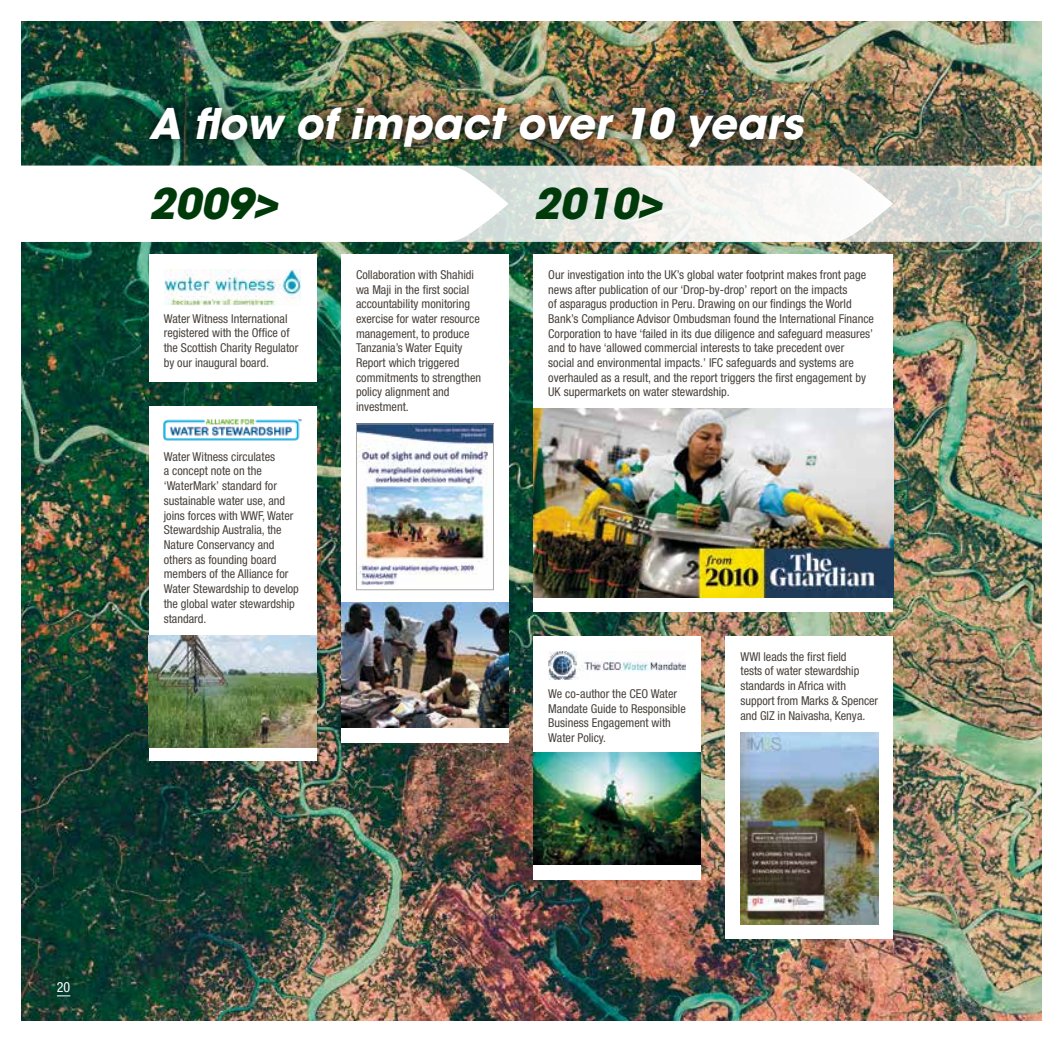
<style>
.page{position:relative;width:1042px;height:1042px;background:#fff}
.page>*{position:absolute;margin:0;border:0;box-sizing:border-box;transform-origin:0 0}
.t1{font:italic 700 42px "Avant Garde LT";color:#fff}
.t2{font:italic 700 42px "Avant Garde LT";color:#003a0a}
.t3{font:condensed 14px "Helvetica Neue LT";color:#fff}
.t4{font:condensed 12.25px/14.7px "Helvetica Neue LT";color:#49423c}
</style>
<div class="page">
<img style="left:21px;top:21px;width:1021px;height:1000px">
<svg style="left:893px;top:166px;width:149px;height:76px;background:#d5d7d1"></svg>
<svg style="left:21px;top:166px;width:872px;height:76px"></svg>
<svg style="left:57px;top:995px;width:13px;height:1px"></svg>
<img style="left:135px;top:92px;width:684px;height:70px">
<div style="left:149px;top:254px;width:167px;height:127px;background:#fff"></div>
<div style="left:149px;top:406px;width:167px;height:355px;background:#fff"></div>
<div style="left:341px;top:254px;width:167px;height:489px;background:#fff"></div>
<div style="left:533px;top:254px;width:360px;height:357px;background:#fff"></div>
<div style="left:533px;top:636px;width:168px;height:243px;background:#fff"></div>
<div style="left:725px;top:636px;width:168px;height:303px;background:#fff"></div>
<img style="left:165px;top:269px;width:135px;height:36px">
<img style="left:164px;top:418px;width:138px;height:23px">
<img style="left:358px;top:426px;width:134px;height:159px">
<div style="left:356px;top:424px;width:138px;height:166px;border:1px solid #a9a8a6"></div>
<img style="left:341px;top:602px;width:167px;height:126px">
<img style="left:533px;top:408px;width:360px;height:189px">
<img style="left:548px;top:651px;width:138px;height:28px">
<img style="left:740px;top:732px;width:138px;height:192px">
<img style="left:149px;top:635px;width:167px;height:112px">
<img style="left:533px;top:753px;width:168px;height:111px">
<h1 class="t1" style="left:149px;top:96px;width:655px">A flow of impact over 10 years</h1>
<h1 class="t2" style="left:149px;top:176px;width:131px">2009&gt;</h1>
<h1 class="t2" style="left:533px;top:176px;width:131px">2010&gt;</h1>
<p class="t4" style="left:164px;top:311px;width:136px">Water Witness International registered with the Office of the Scottish Charity Regulator by our inaugural board.</p>
<p class="t4" style="left:164px;top:449px;width:137px">Water Witness circulates<br>a concept note on the ‘WaterMark’ standard for sustainable water use, and joins forces with WWF, Water<br>Stewardship Australia, the<br>Nature Conservancy and others as founding board members of the Alliance for<br>Water Stewardship to develop the global water stewardship standard.</p>
<p class="t4" style="left:356px;top:267px;width:127px">Collaboration with Shahidi wa Maji in the first social accountability monitoring exercise for water resource management, to produce<br>Tanzania’s Water Equity<br>Report which triggered commitments to strengthen policy alignment and investment.</p>
<p class="t4" style="left:548px;top:267px;width:327px">Our investigation into the UK’s global water footprint makes front page news after publication of our ‘Drop-by-drop’ report on the impacts<br>of asparagus production in Peru. Drawing on our findings the World Bank’s Compliance Advisor Ombudsman found the International Finance Corporation to have ‘failed in its due diligence and safeguard measures’ and to have ‘allowed commercial interests to take precedent over<br>social and environmental impacts.’ IFC safeguards and systems are overhauled as a result, and the report triggers the first engagement by UK supermarkets on water stewardship.</p>
<p class="t4" style="left:548px;top:686px;width:139px">We co-author the CEO Water<br>Mandate Guide to Responsible<br>Business Engagement with<br>Water Policy.</p>
<p class="t4" style="left:740px;top:649px;width:139px">WWI leads the first field<br>tests of water stewardship standards in Africa with support from Marks &amp; Spencer and GIZ in Naivasha, Kenya.</p>
<p class="t3" style="left:57px;top:979px;width:15px">20</p>
</div>
